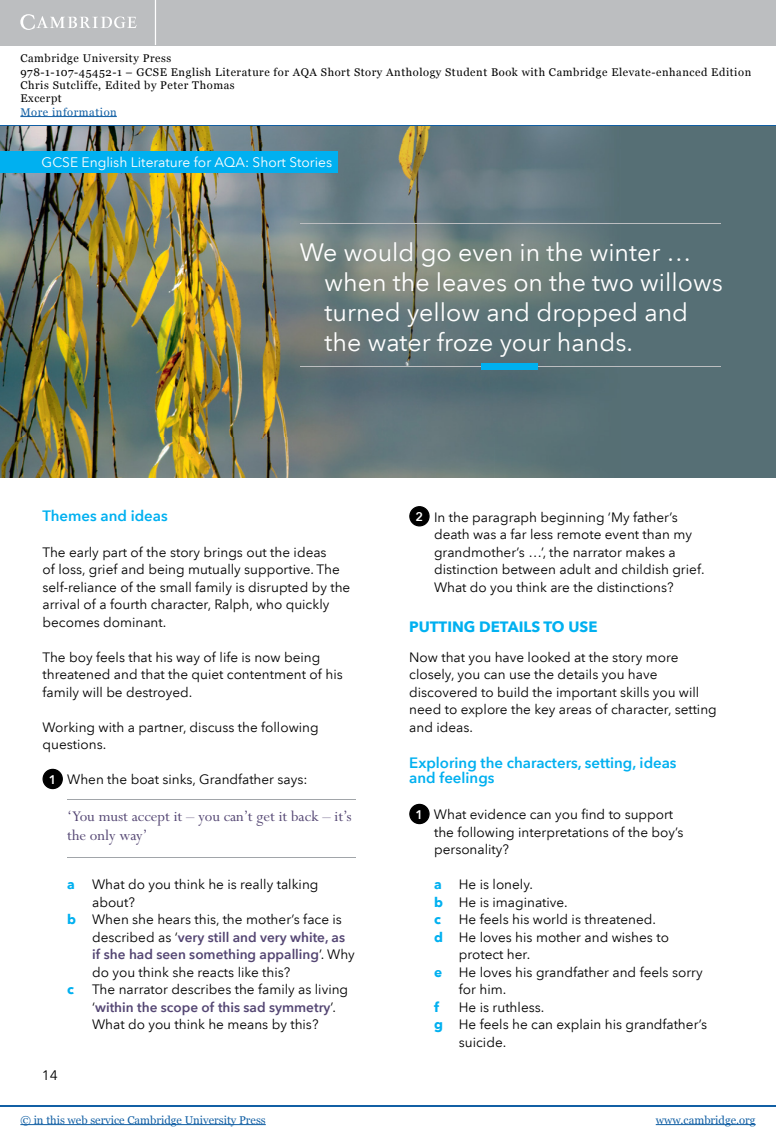
<style>
.page{position:relative;width:776px;height:1144px;background:#fff}
.page>*{position:absolute;margin:0;border:0;box-sizing:border-box;transform-origin:0 0}
.t1{font:25px/30px "Avenir Next LT Pro";color:#fff}
.t2{font:16.62px/18.8px "Perpetua Std";color:#544673}
.t3{font:600 15px/15px "Avenir Next LT Pro";color:#00b0f0}
.t4{font:700 15px "Avenir Next LT Pro";color:#00b0f0}
.t5{font:13.75px "Avenir Next LT Pro";color:#fff}
.t6{font:13.75px "Avenir Next LT Pro";color:#000}
.t7{font:13.62px/17.5px "Avenir Next LT Pro";color:#000}
.t8{font:600 13.62px "Avenir Next LT Pro";color:#544673}
.t9{font:700 13.62px "Avenir Next LT Pro";color:#00b0f0}
.t10{font:600 12.5px "Avenir Next LT Pro";color:#fff}
.t11{font:11.25px "Georgia";color:#115fa4}
.t12{font:11.12px/13.2px "Georgia";letter-spacing:.05em;color:#000}
.t13{font:11.12px "Georgia";letter-spacing:.05em;color:#115fa4}
.s1{font-weight:700;color:#00b0f0}
.s2{font-weight:400;color:#000}
.s3{font-weight:600;color:#544673}
</style>
<div class="page">
<div style="left:0;top:0;width:776px;height:45px;background:#bcbec0"></div>
<hr style="left:155px;top:0;width:1px;height:45px;background:#fff">
<svg style="left:20px;top:14px;width:117px;height:16px"></svg>
<hr style="left:20px;top:116px;width:97px;height:1px;background:#115fa4">
<hr style="left:0;top:125px;width:776px;height:1px;background:#115fa4">
<hr style="left:0;top:1104px;width:776px;height:1px;background:#115fa4">
<hr style="left:20px;top:1124px;width:246px;height:1px;background:#115fa4">
<hr style="left:656px;top:1124px;width:100px;height:1px;background:#115fa4">
<div style="left:0;top:126px;width:776px;height:351px;background:#566f75"></div>
<img style="left:0;top:126px;width:601px;height:351px">
<div style="left:0;top:152px;width:337px;height:20px;background:#00b0f0"></div>
<hr style="left:0;top:151px;width:338px;height:1px;background:#00b0f0">
<svg style="left:337px;top:152px;width:1px;height:19px"></svg>
<hr style="left:0;top:171px;width:338px;height:2px;background:#00b0f0">
<hr style="left:67px;top:799px;width:289px;height:1px;background:#a1a5a9">
<hr style="left:67px;top:857px;width:289px;height:1px;background:#a1a5a9">
<svg style="left:43px;top:768px;width:20px;height:21px"></svg>
<hr style="left:300px;top:223px;width:421px;height:1px;background:#bcbec0">
<hr style="left:300px;top:366px;width:421px;height:1px;background:#bcbec0">
<div style="left:481px;top:363px;width:57px;height:7px;background:#00b0f0"></div>
<svg style="left:409px;top:506px;width:21px;height:20px"></svg>
<svg style="left:409px;top:803px;width:21px;height:21px"></svg>
<p class="t12" style="left:20px;top:51px;width:732px">Cambridge University Press<br>978-1-107-45452-1 – GCSE English Literature for AQA Short Story Anthology Student Book with Cambridge Elevate-enhanced Edition Chris Sutcliffe, Edited by Peter Thomas<br>Excerpt</p>
<p class="t13" style="left:20px;top:104px;width:98px">More information</p>
<p class="t5" style="left:42px;top:154px;width:292px">GCSE English Literature for AQA: Short Stories</p>
<h1 class="t1" style="left:325px;top:237px;width:400px;text-indent:-25px">We would go even in the winter … when the leaves on the two willows turned yellow and dropped and the water froze your hands.</h1>
<p class="t3" style="left:43px;top:507px;width:127px">Themes and ideas</p>
<p class="t7" style="left:43px;top:543px;width:309px">The early part of the story brings out the ideas<br>of loss, grief and being mutually supportive. The self-reliance of the small family is disrupted by the arrival of a fourth character, Ralph, who quickly becomes dominant.</p>
<p class="t7" style="left:43px;top:648px;width:302px">The boy feels that his way of life is now being threatened and that the quiet contentment of his family will be destroyed.</p>
<p class="t7" style="left:43px;top:718px;width:278px">Working with a partner, discuss the following questions.</p>
<p class="t7" style="left:67px;top:770px;width:242px">When the boat sinks, Grandfather says:</p>
<p class="t2" style="left:67px;top:807px;width:286px">‘You must accept it – you can’t get it back – it’s the only way’</p>
<p class="t9" style="left:67px;top:876px;width:9px">a</p>
<p class="t7" style="left:92px;top:875px;width:228px">What do you think he is really talking</p>
<p class="t7" style="left:92px;top:893px;width:44px">about?</p>
<p class="t7" style="left:67px;top:910px;width:276px"><span class="s1">b</span> When she hears this, the mother’s face is</p>
<p class="t8" style="left:92px;top:928px;width:254px"><span class="s2">described as ‘</span>very still and very white, as</p>
<p class="t8" style="left:92px;top:946px;width:264px">if she had seen something appalling<span class="s2">’. Why</span></p>
<p class="t7" style="left:92px;top:963px;width:200px">do you think she reacts like this?</p>
<p class="t9" style="left:67px;top:981px;width:8px">c</p>
<p class="t7" style="left:92px;top:980px;width:258px">The narrator describes the family as living ‘<span class="s3">within the scope of this sad symmetry</span>’.<br>What do you think he means by this?</p>
<p class="t10" style="left:49px;top:771px;width:9px">1</p>
<p class="t6" style="left:42px;top:1066px;width:17px">14</p>
<p class="t7" style="left:434px;top:508px;width:272px">In the paragraph beginning ‘My father’s death was a far less remote event than my grandmother’s …’, the narrator makes a distinction between adult and childish grief.<br>What do you think are the distinctions?</p>
<p class="t4" style="left:409px;top:617px;width:190px">PUTTING DETAILS TO USE</p>
<p class="t7" style="left:409px;top:648px;width:309px">Now that you have looked at the story more closely, you can use the details you have discovered to build the important skills you will need to explore the key areas of character, setting and ideas.</p>
<p class="t3" style="left:409px;top:755px;width:269px">Exploring the characters, setting, ideas and feelings</p>
<p class="t7" style="left:434px;top:805px;width:251px">What evidence can you find to support the following interpretations of the boy’s personality?</p>
<p class="t9" style="left:434px;top:876px;width:9px">a</p>
<p class="t10" style="left:416px;top:509px;width:9px">2</p>
<p class="t10" style="left:416px;top:806px;width:9px">1</p>
<p class="t7" style="left:434px;top:875px;width:135px;text-indent:25px">He is lonely.<br><span class="s1">b</span> He is imaginative. <span class="s1">c</span></p>
<p class="t7" style="left:459px;top:910px;width:199px">He feels his world is threatened.</p>
<p class="t7" style="left:434px;top:928px;width:236px"><span class="s1">d</span> He loves his mother and wishes to</p>
<p class="t7" style="left:459px;top:945px;width:73px">protect her.</p>
<p class="t7" style="left:434px;top:963px;width:270px"><span class="s1">e</span> He loves his grandfather and feels sorry</p>
<p class="t7" style="left:459px;top:980px;width:49px">for him.</p>
<p class="t9" style="left:434px;top:998px;width:6px">f</p>
<p class="t7" style="left:459px;top:998px;width:87px">He is ruthless.</p>
<p class="t7" style="left:434px;top:1015px;width:275px"><span class="s1">g</span> He feels he can explain his grandfather’s</p>
<p class="t7" style="left:459px;top:1033px;width:49px">suicide.</p>
<p class="t11" style="left:20px;top:1111px;width:247px">© in this web service Cambridge University Press</p>
<p class="t11" style="left:656px;top:1111px;width:101px">www.cambridge.org</p>
</div>
